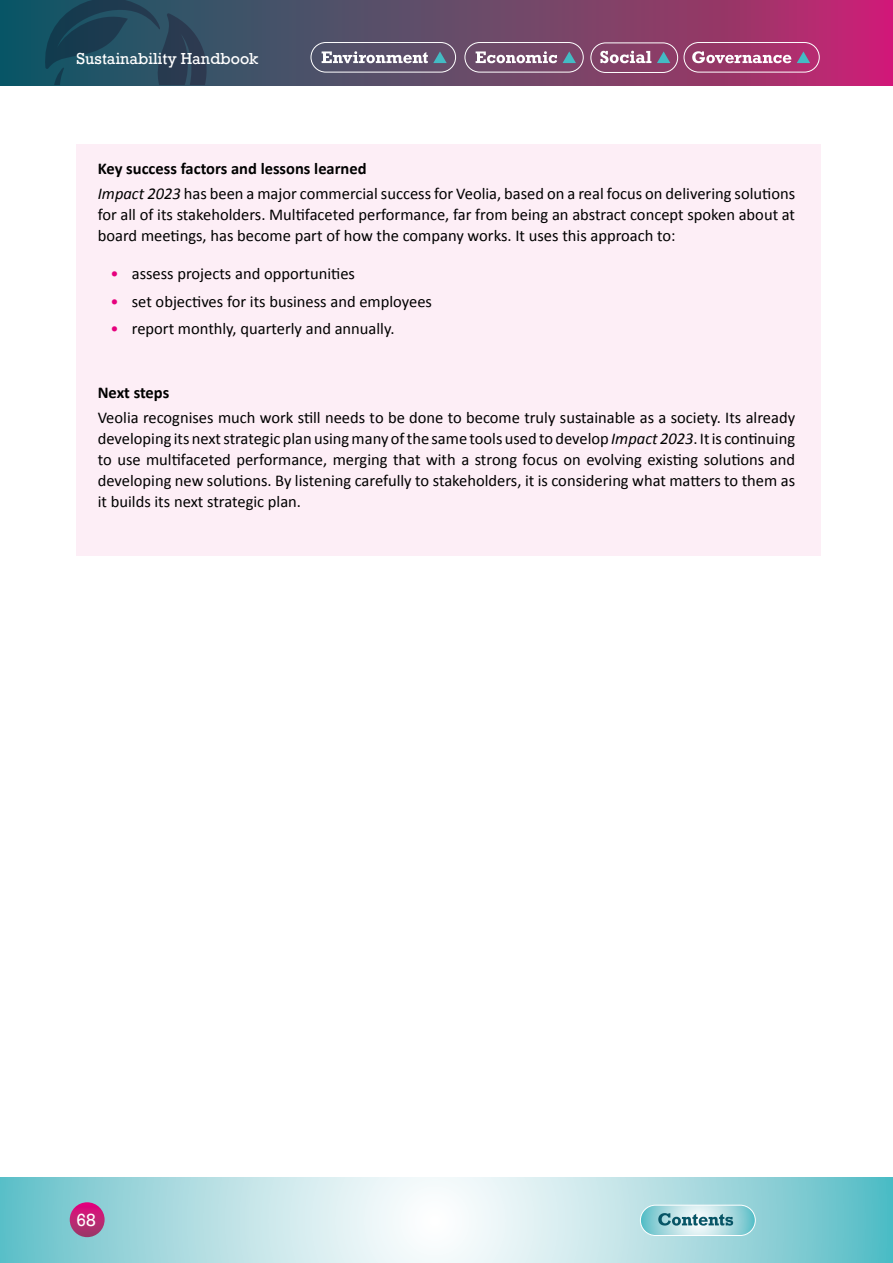
<style>
.page{position:relative;width:893px;height:1263px;background:#fff}
.page>*{position:absolute;margin:0;border:0;box-sizing:border-box;transform-origin:0 0}
.t1{font:16.5px/21px "Calibri";color:#000}
.t2{font:700 16.5px "Calibri";letter-spacing:-.005em;color:#000}
.t3{font:16.5px "Rockwell";color:#fff}
.t4{font:15px "Rockwell";color:#fff}
.s1{font-weight:700}
.s2{font-style:italic}
.s3{color:#e6007d}
</style>
<div class="page">
<svg style="left:0;top:0;width:893px;height:85px;background:#75446b"></svg>
<svg style="left:0;top:1178px;width:893px;height:85px;background:#b3dfe3"></svg>
<svg style="left:70px;top:1202px;width:35px;height:35px"></svg>
<svg style="left:40px;top:0;width:171px;height:85px;background:#23495d"></svg>
<div style="left:311px;top:42px;width:145px;height:30px;border:1px solid #fff;border-radius:15px"></div>
<div style="left:465px;top:42px;width:119px;height:30px;border:1px solid #fff;border-radius:15px"></div>
<div style="left:684px;top:42px;width:136px;height:30px;border:1px solid #fff;border-radius:15px"></div>
<svg style="left:322px;top:51px;width:125px;height:12px"></svg>
<svg style="left:476px;top:51px;width:100px;height:12px"></svg>
<svg style="left:797px;top:51px;width:13px;height:12px"></svg>
<svg style="left:692px;top:51px;width:99px;height:12px"></svg>
<svg style="left:640px;top:1205px;width:115px;height:30px;background:#a5d8de"></svg>
<div style="left:640px;top:1205px;width:116px;height:31px;border:1px solid #fff;border-radius:15px"></div>
<svg style="left:658px;top:1213px;width:75px;height:12px"></svg>
<div style="left:590px;top:43px;width:88px;height:30px;border:1px solid #fff;border-radius:15px"></div>
<svg style="left:657px;top:51px;width:13px;height:12px"></svg>
<svg style="left:600px;top:51px;width:51px;height:12px"></svg>
<div style="left:77px;top:145px;width:744px;height:411px;background:#fdeef6"></div>
<p class="t4" style="left:77px;top:50px;width:183px">Sustainability Handbook</p>
<p class="t1" style="left:98px;top:155px;width:699px;line-height:25.2px"><span class="s1">Key success factors and lessons learned<br></span><span class="s2">Impact 2023</span> has been a major commercial success for Veolia, based on a real focus on delivering solutions</p>
<p class="t1" style="left:98px;top:204px;width:699px">for all of its stakeholders. Multifaceted performance, far from being an abstract concept spoken about at board meetings, has become part of how the company works. It uses this approach to:</p>
<p class="t1" style="left:111px;top:263px;width:246px"><span class="s3">•</span> assess projects and opportunities</p>
<p class="t1" style="left:111px;top:290px;width:323px"><span class="s3">•</span> set objectives for its business and employees</p>
<p class="t1" style="left:111px;top:318px;width:286px"><span class="s3">•</span> report monthly, quarterly and annually.</p>
<p class="t2" style="left:98px;top:380px;width:73px">Next steps</p>
<p class="t1" style="left:98px;top:406px;width:699px;text-align:justify">Veolia recognises much work still needs to be done to become truly sustainable as a society. Its already developing its next strategic plan using many of the same tools used to develop <span class="s2">Impact 2023</span>. It is continuing to use multifaceted performance, merging that with a strong focus on evolving existing solutions and developing new solutions. By listening carefully to stakeholders, it is considering what matters to them as it builds its next strategic plan.</p>
<p class="t3" style="left:76px;top:1210px;width:21px">68</p>
</div>
